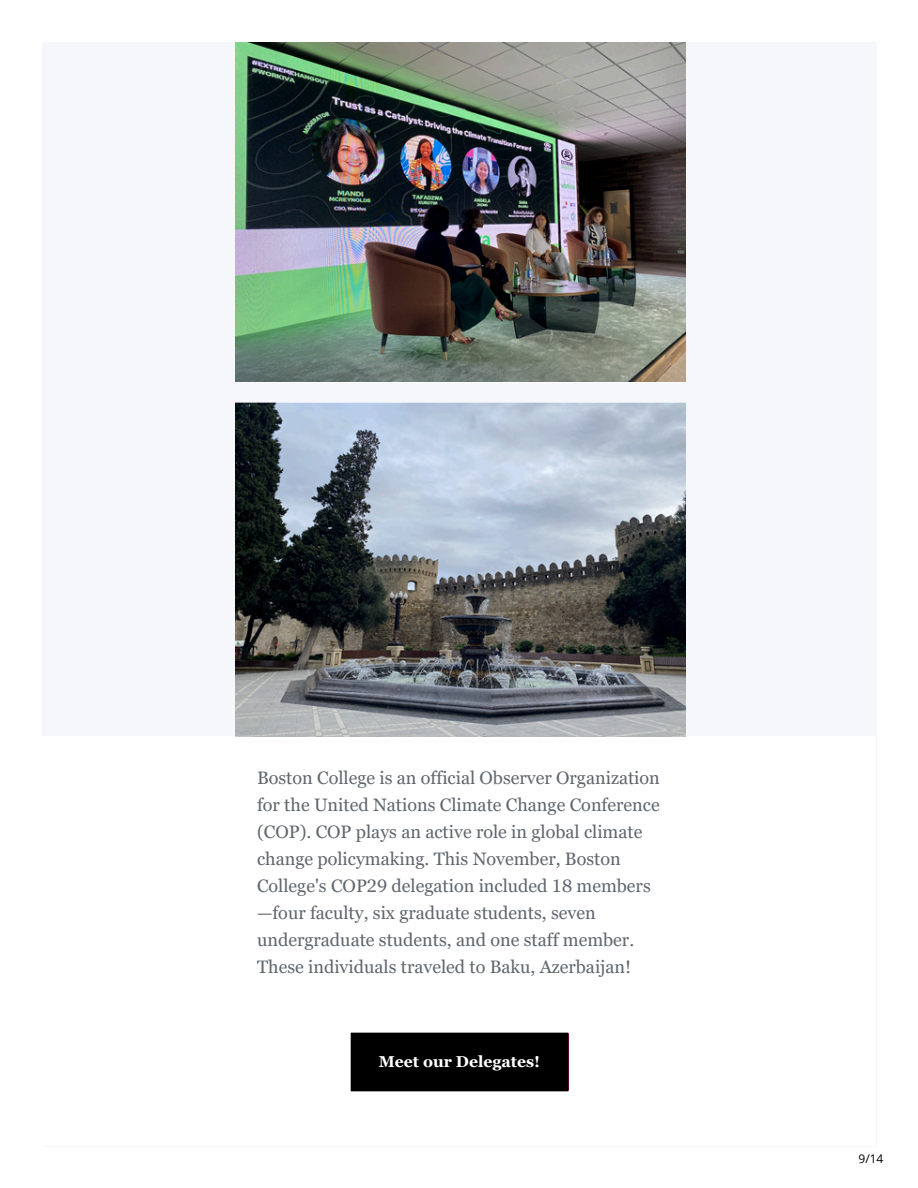
<style>
.page{position:relative;width:918px;height:1188px;background:#fff}
.page>*{position:absolute;margin:0;border:0;box-sizing:border-box;transform-origin:0 0}
.t1{font:18px/27px "Georgia Pro";color:#60666d}
.t2{font:700 15.75px "Georgia Pro";color:#fff}
.t3{font:12px "Open Sans";color:#000}
</style>
<div class="page">
<img style="left:235px;top:43px;width:451px;height:1049px">
<h1 class="t1" style="left:257px;top:764px;width:404px">Boston College is an official Observer Organization for the United Nations Climate Change Conference (COP). COP plays an active role in global climate change policymaking. This November, Boston College's COP29 delegation included 18 members —four faculty, six graduate students, seven undergraduate students, and one staff member.<br>These individuals traveled to Baku, Azerbaijan!</h1>
<p class="t2" style="left:379px;top:1053px;width:163px">Meet our Delegates!</p>
<p class="t3" style="left:859px;top:1151px;width:26px">9/14</p>
</div>
